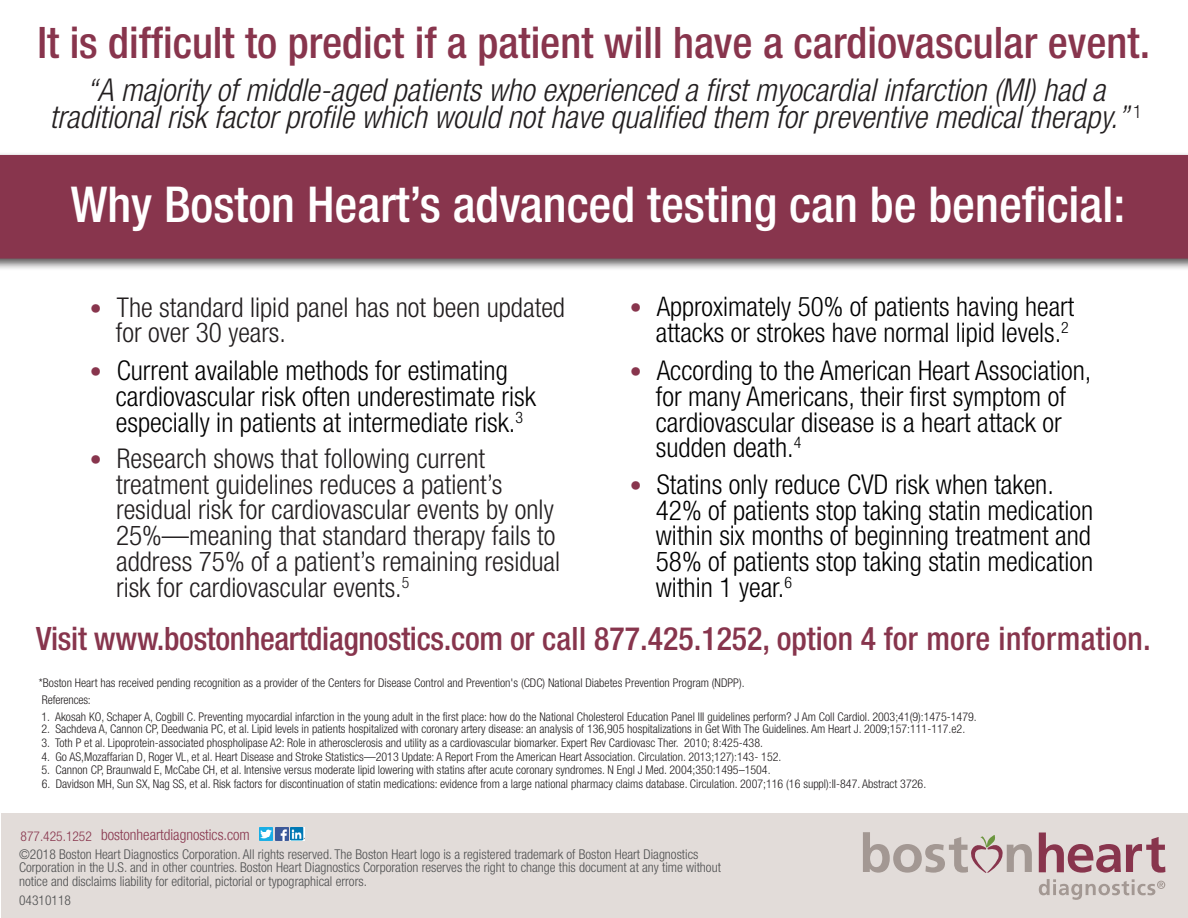
<style>
.page{position:relative;width:1188px;height:918px;background:#fff}
.page>*{position:absolute;margin:0;border:0;box-sizing:border-box;transform-origin:0 0}
.t1{font:500 condensed 49.5px "Helvetica Neue";color:#fff}
.t2{font:500 condensed 43.5px "Helvetica Neue";color:#88354d}
.t3{font:500 condensed 32.25px "Helvetica Neue";letter-spacing:-.005em;color:#87354d}
.t4{font:italic 300 condensed 31.5px/27px "Helvetica Neue";color:#231f20;text-align:center}
.t5{font:300 condensed 27.3px/25.8px "Helvetica Neue";color:#000}
.t6{font:300 condensed 27.3px/25.8px "Helvetica Neue";color:#231f20}
.t7{font:300 condensed 27px/25.8px "Helvetica Neue";color:#000;text-align:right}
.t8{font:300 condensed 27px "Helvetica Neue";color:#231f20}
.t9{font:300 condensed 15px "Helvetica Neue LT";color:#88354d}
.t10{font:300 condensed 13.5px/13.5px "Helvetica Neue";color:#4e4f50}
.t11{font:300 condensed 13.5px "Helvetica Neue";color:#88354d}
.t12{font:300 condensed 12px "Helvetica Neue";color:#231f20}
.s1{font-size:24px;color:#88354d}
.s2{font-size:27px}
.s3{font-size:27.3px}
</style>
<div class="page">
<div style="left:1px;top:813px;width:1187px;height:105px;background:#e2dcd9"></div>
<div style="left:0;top:152px;width:1188px;height:120px;background:#231f20;opacity:.75"></div>
<div style="left:0;top:155px;width:1188px;height:104px;background:#88354d"></div>
<svg style="left:1039px;top:833px;width:126px;height:40px"></svg>
<svg style="left:863px;top:832px;width:169px;height:41px"></svg>
<svg style="left:1039px;top:879px;width:126px;height:21px"></svg>
<svg style="left:260px;top:828px;width:45px;height:13px"></svg>
<p class="t2" style="left:37px;top:16px;width:1114px">It is difficult to predict if a patient will have a cardiovascular event.</p>
<p class="t4" style="left:50px;top:76px;width:1094px">“A majority of middle-aged patients who experienced a first myocardial infarction (MI) had a traditional risk factor profile which would not have qualified them for preventive medical therapy.” <sup>1</sup></p>
<p class="t1" style="left:71px;top:175px;width:1056px">Why Boston Heart’s advanced testing can be beneficial:</p>
<p class="t6" style="left:116px;top:294px;width:451px;text-indent:-26px"><span class="s1">•</span> The standard lipid panel has not been updated for over 30 <span class="s2">years.</span></p>
<p class="t7" style="left:630px;top:294px;width:446px"><span class="s1">•</span> Approximately 50% of patients having heart attacks or strokes have normal lipid levels.<sup>2</sup></p>
<p class="t5" style="left:116px;top:357px;width:422px;text-indent:-26px"><span class="s1">•</span> Current available methods for estimating cardiovascular risk often underestimate risk especially in patients at intermediate risk.<sup>3</sup></p>
<p class="t5" style="left:656px;top:357px;width:437px;text-indent:-26px"><span class="s1">•</span> According to the American Heart Association, for many Americans, their first symptom of cardiovascular disease is a heart attack or sudden death.<sup>4</sup></p>
<p class="t6" style="left:116px;top:445px;width:446px;text-indent:-26px"><span class="s1">•</span> Research shows that following current treatment guidelines reduces a patient’s residual risk for cardiovascular events by only 25%—meaning that standard therapy fails to address 75% of a patient’s remaining residual</p>
<p class="t8" style="left:116px;top:572px;width:295px"><span class="s3">risk for</span> cardiovascular events.<sup>5</sup></p>
<p class="t3" style="left:36px;top:619px;width:1116px">Visit www.bostonheartdiagnostics.com or call 877.425.1252, option 4 for more information.</p>
<p class="t5" style="left:656px;top:471px;width:439px;text-indent:-26px"><span class="s1">•</span> Statins only reduce CVD risk when taken.<br>42% of patients stop taking statin medication within six months of beginning treatment and 58% of patients stop taking statin medication within 1 year.<sup>6</sup></p>
<p class="t12" style="left:39px;top:676px;width:707px">*Boston Heart has received pending recognition as a provider of the Centers for Disease Control and Prevention's (CDC) National Diabetes Prevention Program (NDPP).</p>
<p class="t12" style="left:42px;top:693px;width:50px">References:</p>
<p class="t12" style="left:42px;top:722px;width:925px">2. Sachdeva A, Cannon CP, Deedwania PC, et al. Lipid levels in patients hospitalized with coronary artery disease: an analysis of 136,905 hospitalizations in Get With The Guidelines. Am Heart J. 2009;157:111-117.e2.</p>
<p class="t12" style="left:42px;top:736px;width:723px">3. Toth P et al. Lipoprotein-associated phospholipase A2: Role in atherosclerosis and utility as a cardiovascular biomarker. Expert Rev Cardiovasc Ther. 2010; 8:425-438.</p>
<p class="t12" style="left:42px;top:750px;width:741px">4. Go AS,Mozaffarian D, Roger VL, et al. Heart Disease and Stroke Statistics—2013 Update: A Report From the American Heart Association. Circulation. 2013;127):143- 152.</p>
<p class="t12" style="left:42px;top:763px;width:731px">5. Cannon CP, Braunwald E, McCabe CH, et al. Intensive versus moderate lipid lowering with statins after acute coronary syndromes. N Engl J Med. 2004;350:1495–1504.</p>
<p class="t12" style="left:42px;top:776px;width:886px">6. Davidson MH, Sun SX, Nag SS, et al. Risk factors for discontinuation of statin medications: evidence from a large national pharmacy claims database. Circulation. 2007;116 (16 suppl):II-847. Abstract 3726.</p>
<p class="t12" style="left:42px;top:709px;width:937px">1. Akosah KO, Schaper A, Cogbill C. Preventing myocardial infarction in the young adult in the first place: how do the National Cholesterol Education Panel III guidelines perform? J Am Coll Cardiol. 2003;41(9):1475-1479.</p>
<p class="t11" style="left:21px;top:828px;width:73px">877.425.1252</p>
<p class="t9" style="left:101px;top:826px;width:150px">bostonheartdiagnostics.com</p>
<p class="t10" style="left:19px;top:847px;width:703px">©2018 Boston Heart Diagnostics Corporation. All rights reserved. The Boston Heart logo is a registered trademark of Boston Heart Diagnostics<br>Corporation in the U.S. and in other countries. Boston Heart Diagnostics Corporation reserves the right to change this document at any time without notice and disclaims liability for editorial, pictorial or typographical errors.</p>
<p class="t10" style="left:19px;top:893px;width:53px">04310118</p>
</div>
